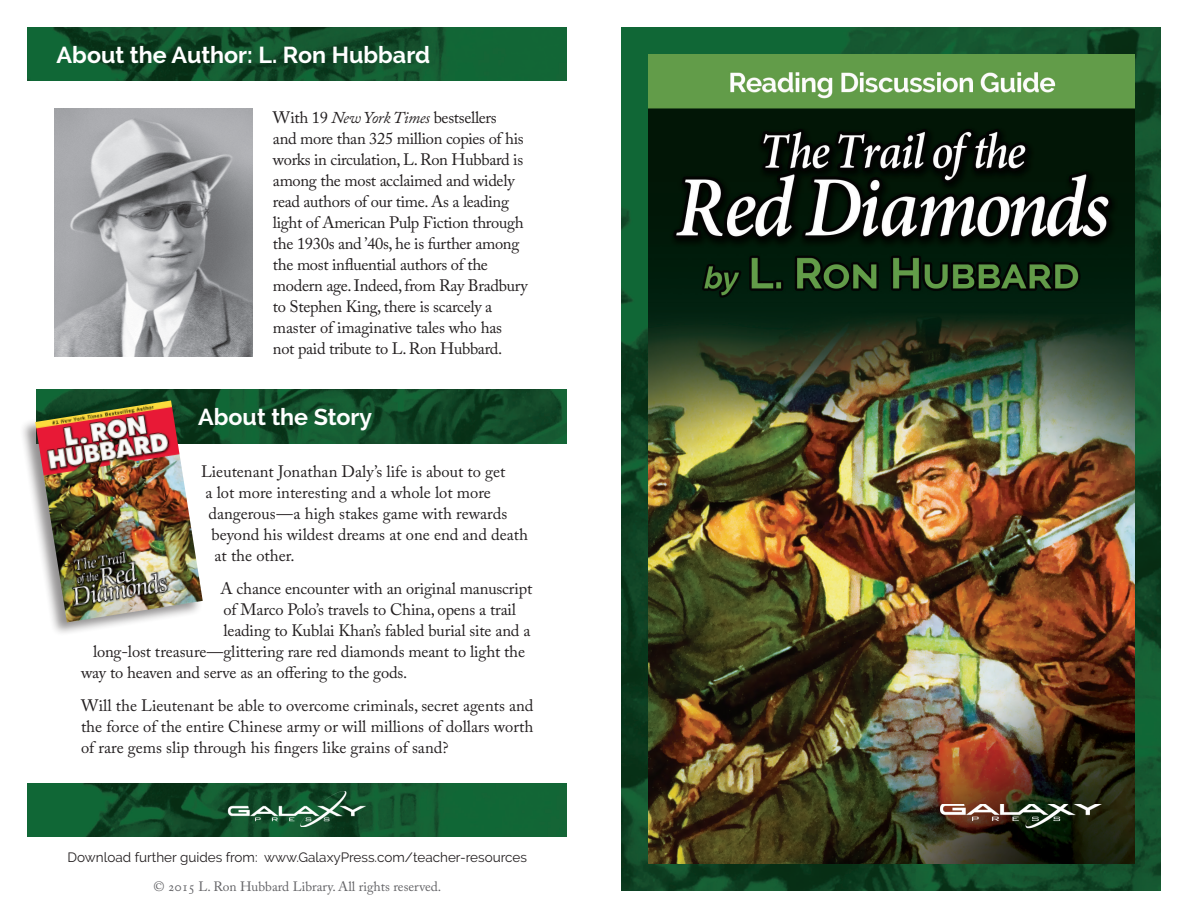
<style>
.page{position:relative;width:1188px;height:918px;background:#fff}
.page>*{position:absolute;margin:0;border:0;box-sizing:border-box;transform-origin:0 0}
.White_Title{font:700 23.25px "Raleway";color:#fff}
.Bio{font:16.5px/21px "Adobe Caslon Pro";letter-spacing:-.01em;color:#231f20;text-align:justify}
.Black_Title_Small{font:13.5px "Raleway";color:#231f20}
.titles{font:13.5px "Adobe Caslon Pro";color:#636366}
.s1{font-style:italic}
</style>
<div class="page">
<img style="left:621px;top:27px;width:540px;height:864px">
<img style="left:28px;top:783px;width:539px;height:54px">
<img style="left:37px;top:389px;width:530px;height:54px">
<img style="left:27px;top:27px;width:540px;height:54px">
<div style="left:20px;top:399px;width:183px;height:238px;background:#231f20;opacity:.49"></div>
<img style="left:35px;top:400px;width:168px;height:222px">
<img style="left:225px;top:792px;width:144px;height:35px">
<img style="left:54px;top:108px;width:199px;height:248px">
<img style="left:648px;top:54px;width:486px;height:810px">
<img style="left:940px;top:804px;width:167px;height:25px">
<p class="White_Title" style="left:57px;top:41px;width:375px">About the Author: L. Ron Hubbard</p>
<p class="Bio" style="left:273px;top:107px;width:256px;text-align:left">With 19 <span class="s1">New York Times</span> bestsellers<br>and more than 325 million copies of his works in circulation, L. Ron Hubbard is among the most acclaimed and widely read authors of our time. As a leading light of American Pulp Fiction through the 1930s and ’40s, he is further among the most influential authors of the modern age. Indeed, from Ray Bradbury to Stephen King, there is scarcely a master of imaginative tales who has not paid tribute to L. Ron Hubbard.</p>
<p class="White_Title" style="left:198px;top:404px;width:176px">About the Story</p>
<p class="Bio" style="left:201px;top:461px;width:306px">Lieutenant Jonathan Daly’s life is about to get</p>
<p class="Bio" style="left:206px;top:482px;width:287px">a lot more interesting and a whole lot more</p>
<p class="Bio" style="left:208px;top:503px;width:300px">dangerous—a high stakes game with rewards</p>
<p class="Bio" style="left:212px;top:524px;width:318px">beyond his wildest dreams at one end and death</p>
<p class="Bio" style="left:214px;top:545px;width:82px">at the other.</p>
<p class="Bio" style="left:220px;top:578px;width:313px">A chance encounter with an original manuscript</p>
<p class="Bio" style="left:224px;top:599px;width:294px">of Marco Polo’s travels to China, opens a trail</p>
<p class="Bio" style="left:224px;top:620px;width:308px">leading to Kublai Khan’s fabled burial site and a</p>
<p class="Bio" style="left:93px;top:641px;width:434px">long-lost treasure—glittering rare red diamonds meant to light the</p>
<p class="Bio" style="left:81px;top:662px;width:328px">way to heaven and serve as an offering to the gods.</p>
<p class="Bio" style="left:81px;top:695px;width:454px">Will the Lieutenant be able to overcome criminals, secret agents and the force of the entire Chinese army or will millions of dollars worth of rare gems slip through his fingers like grains of sand?</p>
<p class="Black_Title_Small" style="left:68px;top:849px;width:461px">Download further guides from: www.GalaxyPress.com/teacher-resources</p>
<p class="titles" style="left:154px;top:878px;width:289px">© 2015 L. Ron Hubbard Library. All rights reserved.</p>
</div>
